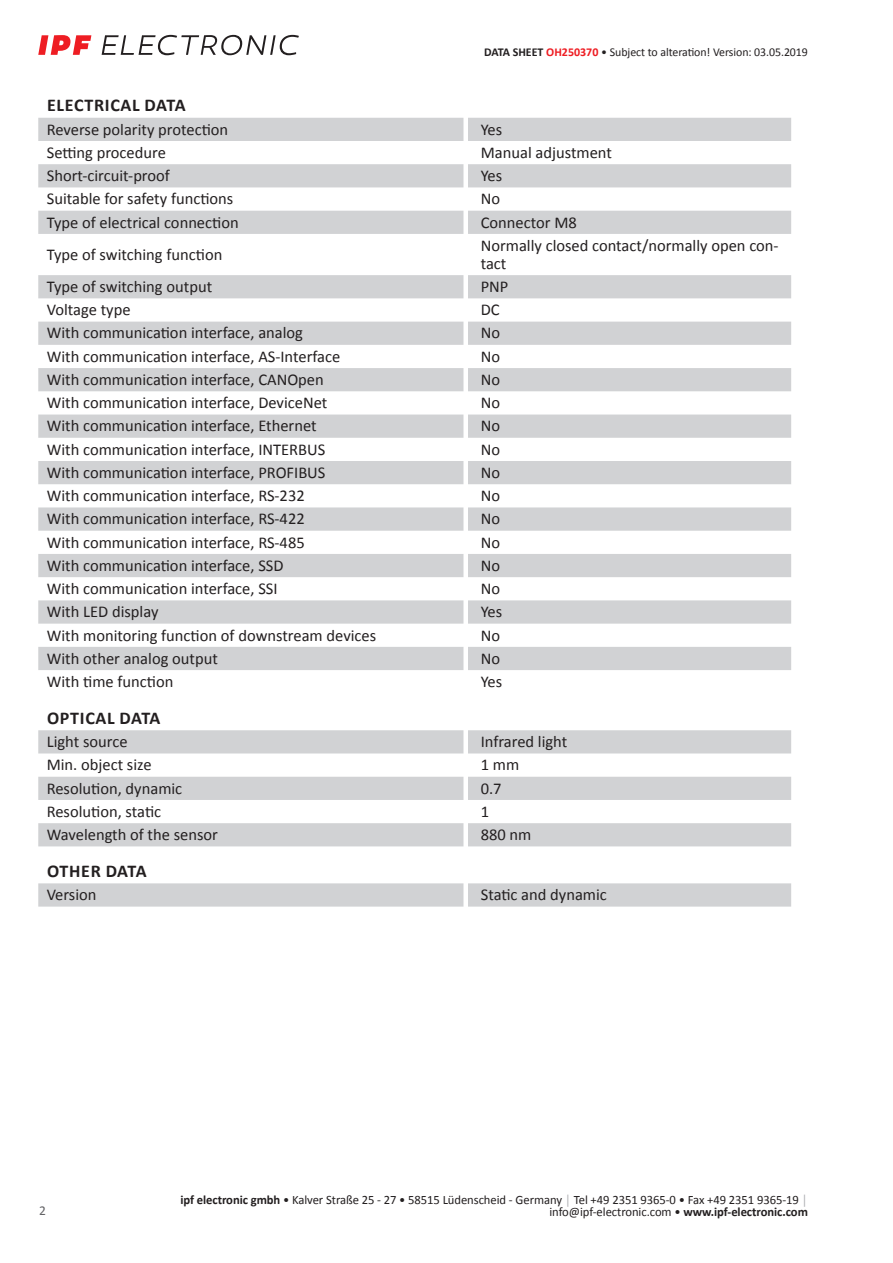
<style>
.page{position:relative;width:893px;height:1263px;background:#fff}
.page>*{position:absolute;margin:0;border:0;box-sizing:border-box;transform-origin:0 0}
.t1{font:700 18px "Calibri";letter-spacing:.04em;color:#231f20}
.t2{font:700 18px "Calibri";letter-spacing:.015em;color:#231f20}
.t3{font:16.5px/18px "Calibri";color:#231f20}
.t4{font:13.5px "Calibri";color:#636366}
.t5{font:12.75px/12.6px "Calibri";letter-spacing:-.005em;color:#231f20;text-align:right}
.t6{font:12px "Calibri";letter-spacing:-.005em;color:#231f20}
.s1{font-weight:700}
.s2{font-weight:700;color:#ee1d23}
.s3{color:#a8a9ad}
</style>
<div class="page">
<svg style="left:102px;top:35px;width:197px;height:20px"></svg>
<svg style="left:38px;top:35px;width:53px;height:20px"></svg>
<svg style="left:38px;top:118px;width:753px;height:552px"></svg>
<svg style="left:38px;top:730px;width:753px;height:116px;fill:#d1d2d4"></svg>
<div style="left:38px;top:883px;width:753px;height:23px;background:#d1d2d4"></div>
<p class="t6" style="left:484px;top:44px;width:325px"><span class="s1">DATA SHEET</span> <span class="s2">OH250370</span> • Subject to alteration! Version: 03.05.2019</p>
<p class="t1" style="left:47px;top:93px;width:140px">ELECTRICAL DATA</p>
<p class="t3" style="left:47px;top:120px;width:183px">Reverse polarity protection</p>
<p class="t3" style="left:481px;top:120px;width:23px">Yes</p>
<p class="t3" style="left:47px;top:143px;width:121px">Setting procedure</p>
<p class="t3" style="left:481px;top:143px;width:133px">Manual adjustment</p>
<p class="t3" style="left:47px;top:166px;width:125px">Short-circuit-proof</p>
<p class="t3" style="left:481px;top:166px;width:23px">Yes</p>
<p class="t3" style="left:47px;top:189px;width:188px">Suitable for safety functions</p>
<p class="t3" style="left:481px;top:189px;width:21px">No</p>
<p class="t3" style="left:47px;top:213px;width:193px">Type of electrical connection</p>
<p class="t3" style="left:481px;top:213px;width:98px">Connector M8</p>
<p class="t3" style="left:47px;top:245px;width:177px">Type of switching function</p>
<p class="t3" style="left:481px;top:236px;width:299px">Normally closed contact/normally open con&shy;tact</p>
<p class="t3" style="left:47px;top:277px;width:167px">Type of switching output</p>
<p class="t3" style="left:481px;top:277px;width:29px">PNP</p>
<p class="t3" style="left:47px;top:300px;width:85px">Voltage type</p>
<p class="t3" style="left:481px;top:300px;width:20px">DC</p>
<p class="t3" style="left:47px;top:324px;width:258px">With communication interface, analog</p>
<p class="t3" style="left:481px;top:324px;width:21px">No</p>
<p class="t3" style="left:47px;top:347px;width:295px">With communication interface, AS-Interface</p>
<p class="t3" style="left:481px;top:347px;width:21px">No</p>
<p class="t3" style="left:47px;top:370px;width:279px">With communication interface, CANOpen</p>
<p class="t3" style="left:481px;top:370px;width:21px">No</p>
<p class="t3" style="left:47px;top:393px;width:282px">With communication interface, DeviceNet</p>
<p class="t3" style="left:481px;top:393px;width:21px">No</p>
<p class="t3" style="left:47px;top:416px;width:271px">With communication interface, Ethernet</p>
<p class="t3" style="left:481px;top:416px;width:21px">No</p>
<p class="t3" style="left:47px;top:440px;width:280px">With communication interface, INTERBUS</p>
<p class="t3" style="left:481px;top:440px;width:21px">No</p>
<p class="t3" style="left:47px;top:463px;width:280px">With communication interface, PROFIBUS</p>
<p class="t3" style="left:481px;top:463px;width:21px">No</p>
<p class="t3" style="left:47px;top:486px;width:259px">With communication interface, RS-232</p>
<p class="t3" style="left:481px;top:486px;width:21px">No</p>
<p class="t3" style="left:47px;top:509px;width:259px">With communication interface, RS-422</p>
<p class="t3" style="left:481px;top:509px;width:21px">No</p>
<p class="t3" style="left:47px;top:533px;width:259px">With communication interface, RS-485</p>
<p class="t3" style="left:481px;top:533px;width:21px">No</p>
<p class="t3" style="left:47px;top:556px;width:238px">With communication interface, SSD</p>
<p class="t3" style="left:481px;top:556px;width:21px">No</p>
<p class="t3" style="left:47px;top:579px;width:232px">With communication interface, SSI</p>
<p class="t3" style="left:481px;top:579px;width:21px">No</p>
<p class="t3" style="left:47px;top:602px;width:113px">With LED display</p>
<p class="t3" style="left:481px;top:602px;width:23px">Yes</p>
<p class="t3" style="left:47px;top:626px;width:331px">With monitoring function of downstream devices</p>
<p class="t3" style="left:481px;top:626px;width:21px">No</p>
<p class="t3" style="left:47px;top:649px;width:173px">With other analog output</p>
<p class="t3" style="left:481px;top:649px;width:21px">No</p>
<p class="t3" style="left:47px;top:672px;width:128px">With time function</p>
<p class="t3" style="left:481px;top:672px;width:23px">Yes</p>
<p class="t1" style="left:47px;top:705px;width:115px">OPTICAL DATA</p>
<p class="t3" style="left:47px;top:732px;width:82px">Light source</p>
<p class="t3" style="left:481px;top:732px;width:88px">Infrared light</p>
<p class="t3" style="left:47px;top:755px;width:106px">Min. object size</p>
<p class="t3" style="left:481px;top:755px;width:40px">1 mm</p>
<p class="t3" style="left:47px;top:779px;width:137px">Resolution, dynamic</p>
<p class="t3" style="left:481px;top:779px;width:22px">0.7</p>
<p class="t3" style="left:47px;top:802px;width:116px">Resolution, static</p>
<p class="t3" style="left:481px;top:802px;width:10px">1</p>
<p class="t3" style="left:47px;top:825px;width:173px">Wavelength of the sensor</p>
<p class="t3" style="left:481px;top:825px;width:52px">880 nm</p>
<p class="t2" style="left:47px;top:858px;width:101px">OTHER DATA</p>
<p class="t3" style="left:47px;top:885px;width:51px">Version</p>
<p class="t3" style="left:481px;top:885px;width:128px">Static and dynamic</p>
<p class="t4" style="left:39px;top:1201px;width:8px">2</p>
<p class="t5" style="left:180px;top:1193px;width:629px"><span class="s1">ipf electronic gmbh</span> • Kalver Straße 25 - 27 • 58515 Lüdenscheid - Germany <span class="s3">│</span> Tel +49 2351 9365-0 • Fax +49 2351 9365-19 <span class="s3">│ </span>info@ipf-electronic.com • <span class="s1">www.ipf-electronic.com</span></p>
</div>
